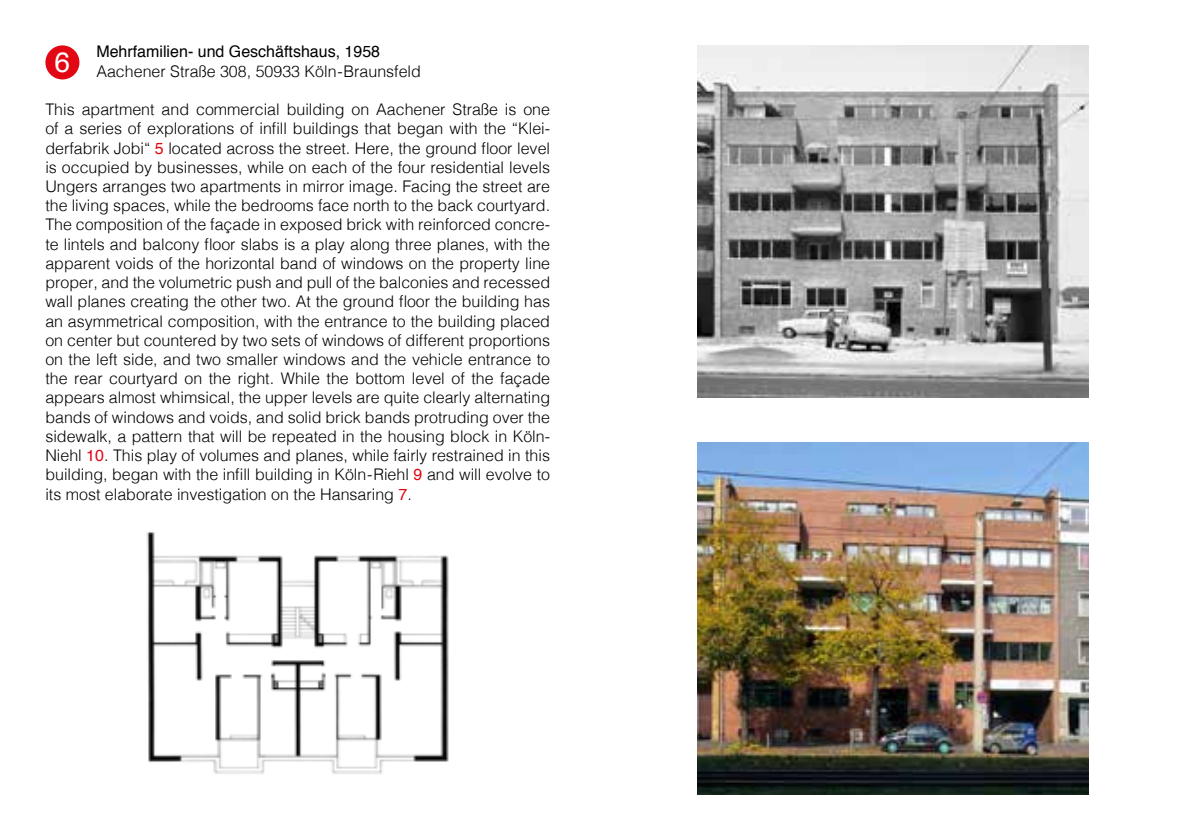
<style>
.page{position:relative;width:1191px;height:840px;background:#fff}
.page>*{position:absolute;margin:0;border:0;box-sizing:border-box;transform-origin:0 0}
.t1{font:28px "Helvetica";color:#fff}
.t2{font:300 16px/19.2px "Helvetica";color:#000;text-align:justify}
.t3{font:16px "Helvetica";color:#000}
.s1{font-weight:400;color:#e30613}
</style>
<div class="page">
<div style="left:45px;top:45px;width:34px;height:34px;background:#e30613;border-radius:50%"></div>
<img style="left:146px;top:532px;width:303px;height:242px">
<img style="left:697px;top:442px;width:392px;height:352px">
<img style="left:697px;top:45px;width:392px;height:352px">
<p class="t3" style="left:96px;top:39px;width:285px">Mehrfamilien- und Geschäftshaus, 1958</p>
<p class="t2" style="left:96px;top:60px;width:326px">Aachener Straße 308, 50933 Köln-Braunsfeld</p>
<p class="t2" style="left:45px;top:99px;width:506px">This apartment and commercial building on Aachener Straße is one of a series of explorations of infill buildings that began with the “Klei&shy;derfabrik Jobi“ <span class="s1">5</span> located across the street. Here, the ground floor level is occupied by businesses, while on each of the four residential levels Ungers arranges two apartments in mirror image. Facing the street are the living spaces, while the bedrooms face north to the back courtyard.<br>The composition of the façade in exposed brick with reinforced concre&shy;te lintels and balcony floor slabs is a play along three planes, with the apparent voids of the horizontal band of windows on the property line proper, and the volumetric push and pull of the balconies and recessed wall planes creating the other two. At the ground floor the building has an asymmetrical composition, with the entrance to the building placed on center but countered by two sets of windows of different proportions on the left side, and two smaller windows and the vehicle entrance to the rear courtyard on the right. While the bottom level of the façade appears almost whimsical, the upper levels are quite clearly alternating bands of windows and voids, and solid brick bands protruding over the sidewalk, a pattern that will be repeated in the housing block in Köln-Niehl <span class="s1">10</span>. This play of volumes and planes, while fairly restrained in this building, began with the infill building in Köln-Riehl <span class="s1">9</span> and will evolve to its most elaborate investigation on the Hansaring <span class="s1">7</span>.</p>
<h1 class="t1" style="left:55px;top:41px;width:17px">6</h1>
</div>
